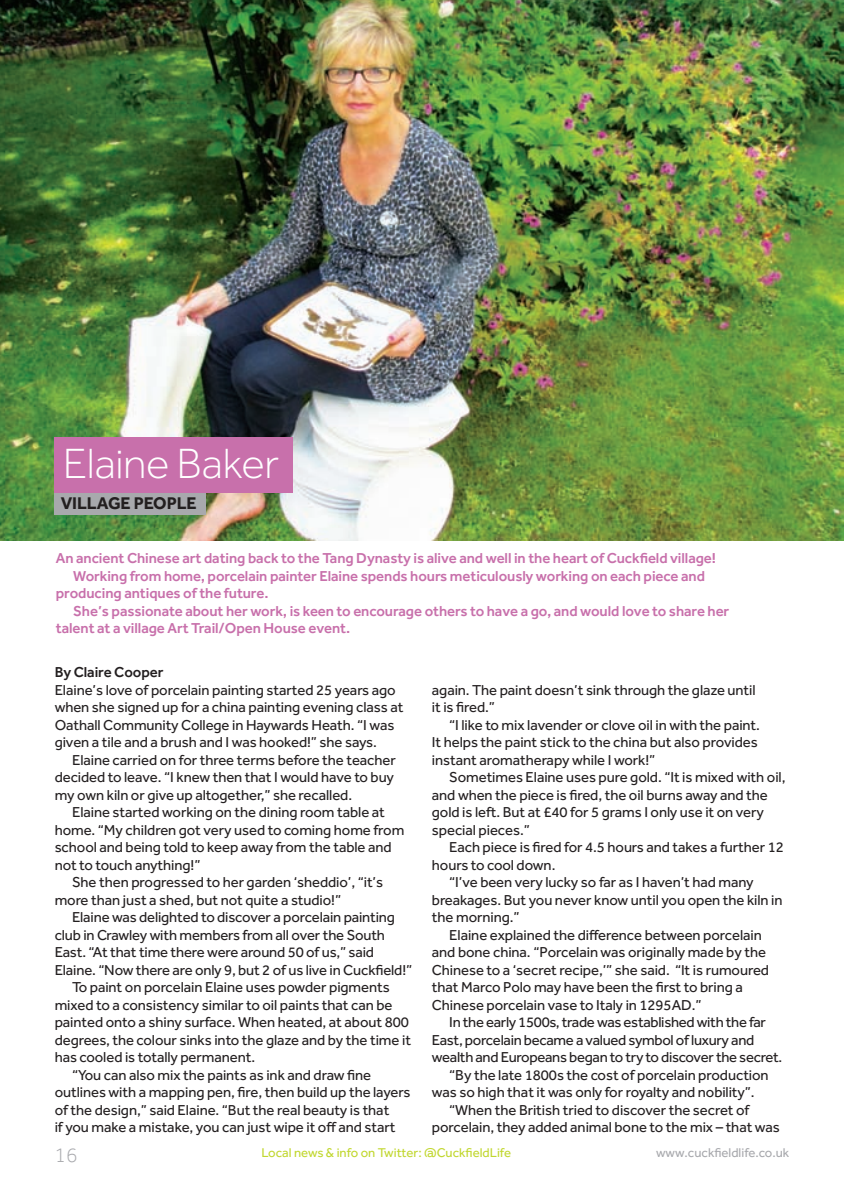
<style>
.page{position:relative;width:844px;height:1191px;background:#fff}
.page>*{position:absolute;margin:0;border:0;box-sizing:border-box;transform-origin:0 0}
.t1{font:300 43.75px "Effra";letter-spacing:-.01em;color:#fff}
.t2{font:300 21px "Effra";color:#a8a9ad}
.t3{font:700 17.5px "Effra";letter-spacing:-.005em;color:#231f20}
.t4{font:14.88px/17.5px "Effra";letter-spacing:-.005em;color:#231f20}
.t5{font:500 14.88px "Effra";letter-spacing:-.005em;color:#c870ab}
.t6{font:500 14.88px "Effra";letter-spacing:-.005em;color:#231f20}
.t7{font:13.12px "Effra";color:#c1d72f}
.t8{font:13.12px "Effra";color:#a8a9ad}
</style>
<div class="page">
<img style="left:0;top:0;width:843px;height:541px">
<div style="left:55px;top:437px;width:238px;height:55px;background:#c870ab"></div>
<div style="left:55px;top:492px;width:151px;height:22px;background:#a8a9ad"></div>
<h1 class="t1" style="left:63px;top:439px;width:218px">Elaine Baker</h1>
<p class="t3" style="left:61px;top:492px;width:126px">VILLAGE PEOPLE</p>
<p class="t5" style="left:56px;top:549px;width:661px">An ancient Chinese art dating back to the Tang Dynasty is alive and well in the heart of Cuckfield village!</p>
<p class="t5" style="left:73px;top:567px;width:633px">Working from home, porcelain painter Elaine spends hours meticulously working on each piece and</p>
<p class="t5" style="left:56px;top:584px;width:214px">producing antiques of the future.</p>
<p class="t5" style="left:73px;top:602px;width:657px">She’s passionate about her work, is keen to encourage others to have a go, and would love to share her</p>
<p class="t5" style="left:56px;top:619px;width:296px">talent at a village Art Trail/Open House event.</p>
<p class="t6" style="left:55px;top:663px;width:110px">By Claire Cooper</p>
<p class="t4" style="left:55px;top:680px;width:350px">Elaine’s love of porcelain painting started 25 years ago when she signed up for a china painting evening class at Oathall Community College in Haywards Heath. “I was given a tile and a brush and I was hooked!” she says.</p>
<p class="t4" style="left:55px;top:750px;width:342px;text-indent:17px">Elaine carried on for three terms before the teacher decided to leave. “I knew then that I would have to buy my own kiln or give up altogether,” she recalled.</p>
<p class="t4" style="left:55px;top:803px;width:351px;text-indent:17px">Elaine started working on the dining room table at home. “My children got very used to coming home from school and being told to keep away from the table and not to touch anything!”</p>
<p class="t4" style="left:55px;top:873px;width:330px;text-indent:17px">She then progressed to her garden ‘sheddio’, “it’s more than just a shed, but not quite a studio!”</p>
<p class="t4" style="left:72px;top:908px;width:324px">Elaine was delighted to discover a porcelain painting</p>
<p class="t4" style="left:55px;top:925px;width:332px">club in Crawley with members from all over the South</p>
<p class="t4" style="left:55px;top:943px;width:321px">East. “At that time there were around 50 of us,” said</p>
<p class="t4" style="left:55px;top:960px;width:359px">Elaine. “Now there are only 9, but 2 of us live in Cuckfield!”</p>
<p class="t4" style="left:72px;top:978px;width:319px">To paint on porcelain Elaine uses powder pigments</p>
<p class="t4" style="left:55px;top:995px;width:339px">mixed to a consistency similar to oil paints that can be</p>
<p class="t4" style="left:55px;top:1013px;width:355px">painted onto a shiny surface. When heated, at about 800</p>
<p class="t4" style="left:55px;top:1030px;width:358px">degrees, the colour sinks into the glaze and by the time it</p>
<p class="t4" style="left:55px;top:1048px;width:202px">has cooled is totally permanent.</p>
<p class="t4" style="left:72px;top:1065px;width:300px">“You can also mix the paints as ink and draw fine</p>
<p class="t4" style="left:55px;top:1083px;width:357px">outlines with a mapping pen, fire, then build up the layers</p>
<p class="t4" style="left:55px;top:1100px;width:336px">of the design,” said Elaine. “But the real beauty is that</p>
<p class="t4" style="left:55px;top:1118px;width:342px">if you make a mistake, you can just wipe it off and start</p>
<p class="t4" style="left:432px;top:680px;width:325px">again. The paint doesn’t sink through the glaze until it is fired.”</p>
<p class="t4" style="left:432px;top:715px;width:329px;text-indent:17px">“I like to mix lavender or clove oil in with the paint.<br>It helps the paint stick to the china but also provides instant aromatherapy while I work!”</p>
<p class="t4" style="left:432px;top:768px;width:355px;text-indent:17px">Sometimes Elaine uses pure gold. “It is mixed with oil, and when the piece is fired, the oil burns away and the gold is left. But at £40 for 5 grams I only use it on very special pieces.”</p>
<p class="t4" style="left:449px;top:838px;width:336px">Each piece is fired for 4.5 hours and takes a further 12</p>
<p class="t4" style="left:432px;top:855px;width:125px">hours to cool down.</p>
<p class="t4" style="left:449px;top:873px;width:306px">“I’ve been very lucky so far as I haven’t had many</p>
<p class="t4" style="left:432px;top:890px;width:352px">breakages. But you never know until you open the kiln in</p>
<p class="t4" style="left:432px;top:908px;width:89px">the morning.”</p>
<p class="t4" style="left:449px;top:925px;width:314px">Elaine explained the difference between porcelain</p>
<p class="t4" style="left:432px;top:943px;width:335px">and bone china. “Porcelain was originally made by the</p>
<p class="t4" style="left:432px;top:960px;width:338px">Chinese to a ‘secret recipe,’” she said. “It is rumoured</p>
<p class="t4" style="left:432px;top:978px;width:312px">that Marco Polo may have been the first to bring a</p>
<p class="t4" style="left:432px;top:995px;width:271px">Chinese porcelain vase to Italy in 1295AD.”</p>
<p class="t4" style="left:449px;top:1013px;width:318px">In the early 1500s, trade was established with the far</p>
<p class="t4" style="left:432px;top:1030px;width:324px">East, porcelain became a valued symbol of luxury and</p>
<p class="t4" style="left:432px;top:1048px;width:352px">wealth and Europeans began to try to discover the secret.</p>
<p class="t4" style="left:449px;top:1065px;width:321px">“By the late 1800s the cost of porcelain production</p>
<p class="t4" style="left:432px;top:1083px;width:324px">was so high that it was only for royalty and nobility”.</p>
<p class="t4" style="left:449px;top:1100px;width:301px">“When the British tried to discover the secret of</p>
<p class="t4" style="left:432px;top:1118px;width:349px">porcelain, they added animal bone to the mix – that was</p>
<h2 class="t2" style="left:55px;top:1143px;width:24px">16</h2>
<p class="t7" style="left:261px;top:1144px;width:251px">Local news &amp; info on Twitter: @CuckfieldLife</p>
<p class="t8" style="left:656px;top:1144px;width:135px">www.cuckfieldlife.co.uk</p>
</div>
